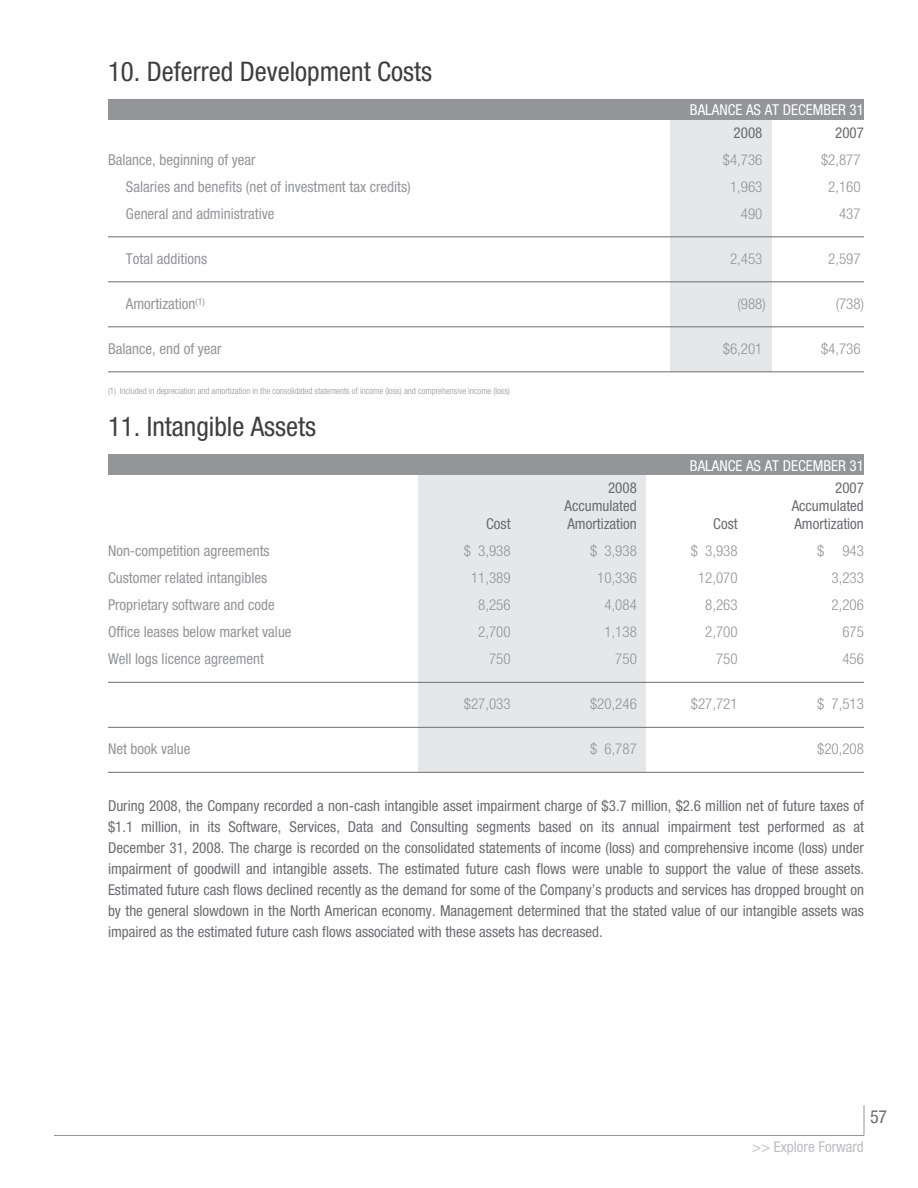
<style>
.page{position:relative;width:918px;height:1188px;background:#fff}
.page>*{position:absolute;margin:0;border:0;box-sizing:border-box;transform-origin:0 0}
.t1{font:condensed 27px "Helvetica Neue";color:#3e3e3f}
.t2{font:condensed 18px "Helvetica Neue";color:#6c6d70}
.t3{font:condensed 15px/21px "Helvetica Neue";color:#6c6d70}
.t4{font:condensed 15px "Helvetica Neue";color:#939598}
.t5{font:300 condensed 15px "Helvetica Neue";color:#939598}
.t6{font:condensed 15px/22.5px "Helvetica Neue";color:#fff}
.t7{font:condensed 15px "Helvetica Neue";color:#bcbdc0}
.t8{font:300 condensed 9px "Helvetica Neue";color:#939598}
.s1{color:#6c6d70}
</style>
<div class="page">
<div style="left:108px;top:99px;width:756px;height:21px;background:#939598"></div>
<div style="left:670px;top:120px;width:101px;height:252px;background:#e6e7e9"></div>
<hr style="left:108px;top:237px;width:756px;height:1px;background:#6c6d70">
<hr style="left:108px;top:282px;width:756px;height:1px;background:#6c6d70">
<hr style="left:108px;top:327px;width:756px;height:1px;background:#6c6d70">
<hr style="left:108px;top:372px;width:756px;height:1px;background:#6c6d70">
<div style="left:108px;top:454px;width:756px;height:21px;background:#939598"></div>
<div style="left:419px;top:475px;width:227px;height:54px;background:#e6e7e9"></div>
<div style="left:419px;top:529px;width:227px;height:54px;background:#e6e7e9"></div>
<div style="left:419px;top:583px;width:227px;height:54px;background:#e6e7e9"></div>
<div style="left:419px;top:637px;width:227px;height:90px;background:#e6e7e9"></div>
<div style="left:419px;top:727px;width:227px;height:45px;background:#e6e7e9"></div>
<hr style="left:108px;top:682px;width:756px;height:1px;background:#6c6d70">
<hr style="left:108px;top:727px;width:756px;height:1px;background:#6c6d70">
<hr style="left:108px;top:772px;width:756px;height:1px;background:#6c6d70">
<hr style="left:864px;top:1105px;width:1px;height:30px;background:#939598">
<hr style="left:54px;top:1135px;width:810px;height:1px;background:#939598">
<p class="t1" style="left:108px;top:62px;width:326px">10. Deferred Development Costs</p>
<p class="t6" style="left:734px;top:100px;width:132px;text-indent:-44px">BALANCE AS AT DECEMBER 31<br><span class="s1">2008</span></p>
<p class="t3" style="left:835px;top:123px;width:30px">2007</p>
<p class="t4" style="left:108px;top:154px;width:149px">Balance, beginning of year</p>
<p class="t5" style="left:723px;top:154px;width:41px">$4,736</p>
<p class="t5" style="left:821px;top:154px;width:41px">$2,877</p>
<p class="t4" style="left:126px;top:181px;width:286px">Salaries and benefits (net of investment tax credits)</p>
<p class="t5" style="left:730px;top:181px;width:34px">1,963</p>
<p class="t5" style="left:828px;top:181px;width:34px">2,160</p>
<p class="t4" style="left:126px;top:208px;width:150px">General and administrative</p>
<p class="t5" style="left:741px;top:208px;width:23px">490</p>
<p class="t5" style="left:839px;top:208px;width:23px">437</p>
<p class="t4" style="left:126px;top:253px;width:83px">Total additions</p>
<p class="t5" style="left:730px;top:253px;width:34px">2,453</p>
<p class="t5" style="left:828px;top:253px;width:34px">2,597</p>
<p class="t4" style="left:126px;top:298px;width:80px">Amortization<sup>(1)</sup></p>
<p class="t5" style="left:738px;top:298px;width:30px">(988)</p>
<p class="t5" style="left:836px;top:298px;width:30px">(738)</p>
<p class="t4" style="left:108px;top:343px;width:115px">Balance, end of year</p>
<p class="t5" style="left:723px;top:343px;width:41px">$6,201</p>
<p class="t5" style="left:821px;top:343px;width:41px">$4,736</p>
<p class="t8" style="left:108px;top:388px;width:403px">(1) Included in depreciation and amortization in the consolidated statements of income (loss) and comprehensive income (loss)</p>
<p class="t1" style="left:108px;top:417px;width:210px">11. Intangible Assets</p>
<p class="t6" style="left:690px;top:456px;width:176px">BALANCE AS AT DECEMBER 31</p>
<p class="t3" style="left:608px;top:479px;width:30px">2008</p>
<p class="t3" style="left:835px;top:479px;width:30px">2007</p>
<p class="t3" style="left:486px;top:515px;width:26px">Cost</p>
<p class="t3" style="left:565px;top:498px;width:74px;line-height:18px">Accumulated<br>Amortization</p>
<p class="t3" style="left:792px;top:498px;width:74px;line-height:18px">Accumulated<br>Amortization</p>
<p class="t3" style="left:713px;top:515px;width:26px">Cost</p>
<p class="t4" style="left:108px;top:546px;width:163px">Non-competition agreements</p>
<p class="t5" style="left:464px;top:546px;width:48px">$ 3,938</p>
<p class="t5" style="left:590px;top:546px;width:48px">$ 3,938</p>
<p class="t5" style="left:691px;top:546px;width:48px">$ 3,938</p>
<p class="t5" style="left:817px;top:546px;width:48px">$ 943</p>
<p class="t4" style="left:108px;top:573px;width:161px">Customer related intangibles</p>
<p class="t5" style="left:471px;top:573px;width:41px">11,389</p>
<p class="t5" style="left:597px;top:573px;width:41px">10,336</p>
<p class="t5" style="left:698px;top:573px;width:41px">12,070</p>
<p class="t5" style="left:832px;top:573px;width:34px">3,233</p>
<p class="t4" style="left:108px;top:600px;width:168px">Proprietary software and code</p>
<p class="t5" style="left:478px;top:600px;width:34px">8,256</p>
<p class="t5" style="left:605px;top:600px;width:34px">4,084</p>
<p class="t5" style="left:705px;top:600px;width:34px">8,263</p>
<p class="t5" style="left:832px;top:600px;width:34px">2,206</p>
<p class="t4" style="left:108px;top:627px;width:185px">Office leases below market value</p>
<p class="t5" style="left:478px;top:627px;width:34px">2,700</p>
<p class="t5" style="left:605px;top:627px;width:34px">1,138</p>
<p class="t5" style="left:705px;top:627px;width:34px">2,700</p>
<p class="t5" style="left:842px;top:627px;width:23px">675</p>
<p class="t4" style="left:108px;top:654px;width:158px">Well logs licence agreement</p>
<p class="t5" style="left:489px;top:654px;width:23px">750</p>
<p class="t5" style="left:615px;top:654px;width:23px">750</p>
<p class="t5" style="left:716px;top:654px;width:23px">750</p>
<p class="t5" style="left:842px;top:654px;width:23px">456</p>
<p class="t5" style="left:464px;top:699px;width:48px">$27,033</p>
<p class="t5" style="left:590px;top:699px;width:48px">$20,246</p>
<p class="t5" style="left:691px;top:699px;width:48px">$27,721</p>
<p class="t5" style="left:817px;top:699px;width:48px">$ 7,513</p>
<p class="t4" style="left:108px;top:744px;width:84px">Net book value</p>
<p class="t5" style="left:590px;top:744px;width:48px">$ 6,787</p>
<p class="t5" style="left:817px;top:744px;width:48px">$20,208</p>
<p class="t3" style="left:108px;top:797px;width:758px;text-align:justify">During 2008, the Company recorded a non-cash intangible asset impairment charge of $3.7 million, $2.6 million net of future taxes of $1.1 million, in its Software, Services, Data and Consulting segments based on its annual impairment test performed as at December 31, 2008. The charge is recorded on the consolidated statements of income (loss) and comprehensive income (loss) under impairment of goodwill and intangible assets. The estimated future cash flows were unable to support the value of these assets.<br>Estimated future cash flows declined recently as the demand for some of the Company’s products and services has dropped brought on by the general slowdown in the North American economy. Management determined that the stated value of our intangible assets was impaired as the estimated future cash flows associated with these assets has decreased.</p>
<p class="t2" style="left:870px;top:1111px;width:19px">57</p>
<p class="t7" style="left:752px;top:1141px;width:113px">&gt;&gt; Explore Forward</p>
</div>
